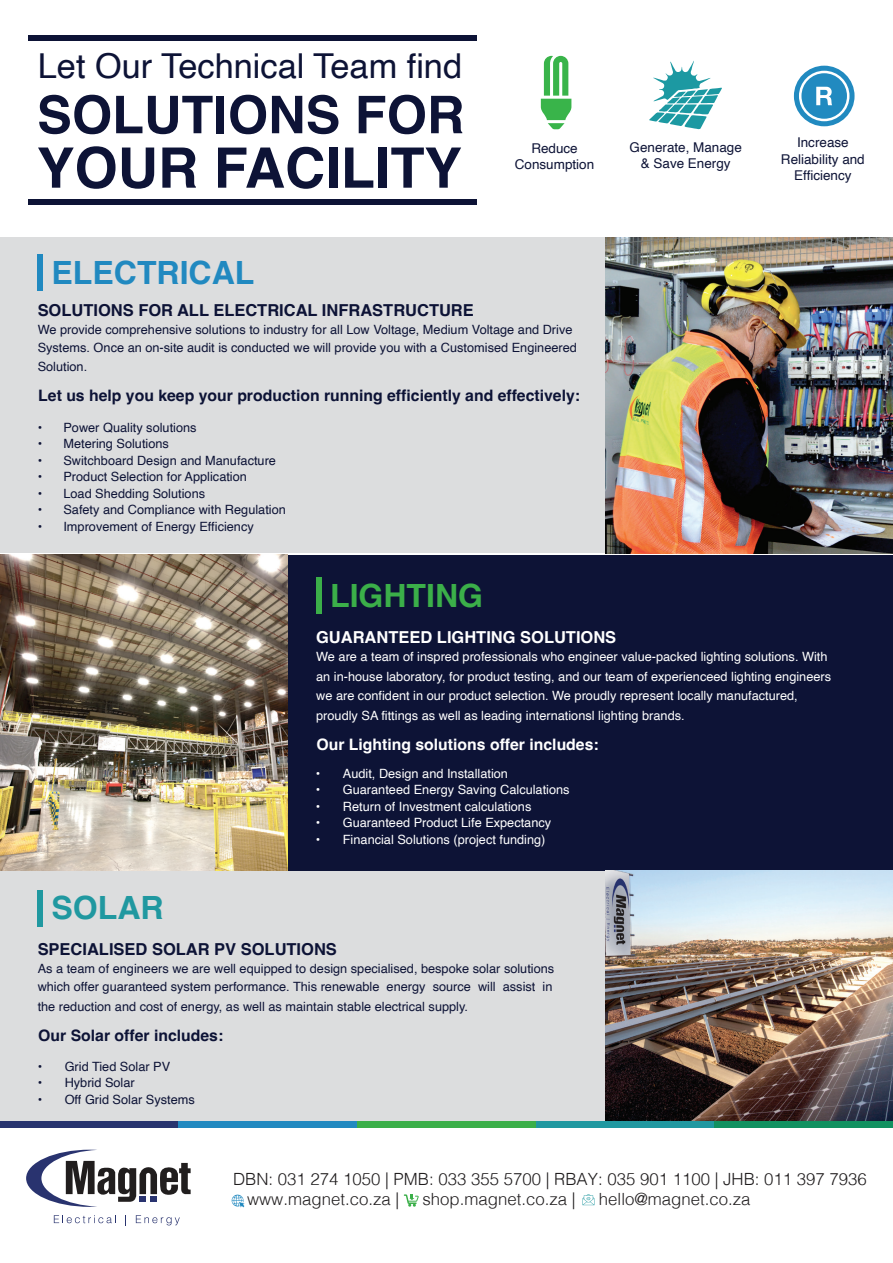
<style>
.page{position:relative;width:893px;height:1263px;background:#fff}
.page>*{position:absolute;margin:0;border:0;box-sizing:border-box;transform-origin:0 0}
.t1{font:700 55.8px "Helvetica";color:#0d1336}
.t2{font:700 51.9px "Helvetica";color:#0d1336}
.t3{font:34.35px "Helvetica";color:#0d1336}
.t4{font:700 32.1px "Helvetica";color:#2189c0}
.t5{font:700 32.1px "Helvetica";color:#3baf49}
.t6{font:700 32.1px "Helvetica";color:#2098a0}
.t7{font:300 16.8px/20.1px "Helvetica";color:#201d1e}
.t8{font:700 16.5px "Helvetica";color:#0d1336}
.t9{font:700 16.5px "Helvetica";color:#fff}
.t10{font:700 15.75px "Helvetica";color:#0d1336}
.t11{font:700 15.75px "Helvetica";color:#fff}
.t12{font:13.5px/16.2px "Helvetica";color:#0d1336;text-align:center}
.t13{font:12.75px/18px "Helvetica";color:#0d1336}
.t14{font:12.75px/19.5px "Helvetica";color:#fff}
</style>
<div class="page">
<div style="left:0;top:1121px;width:179px;height:7px;background:#28346f"></div>
<div style="left:179px;top:1121px;width:178px;height:7px;background:#2189c0"></div>
<div style="left:357px;top:1121px;width:179px;height:7px;background:#3baf49"></div>
<div style="left:536px;top:1121px;width:178px;height:7px;background:#2098a0"></div>
<div style="left:714px;top:1121px;width:179px;height:7px;background:#119160"></div>
<div style="left:0;top:237px;width:893px;height:316px;background:#dcddde"></div>
<img style="left:605px;top:237px;width:288px;height:316px">
<div style="left:38px;top:254px;width:5px;height:36px;background:#2189c0"></div>
<div style="left:0;top:871px;width:893px;height:249px;background:#dcddde"></div>
<div style="left:38px;top:890px;width:5px;height:37px;background:#2098a0"></div>
<div style="left:0;top:555px;width:893px;height:315px;background:#0d1336"></div>
<img style="left:0;top:555px;width:288px;height:315px">
<div style="left:316px;top:577px;width:6px;height:37px;background:#3baf49"></div>
<img style="left:605px;top:871px;width:288px;height:249px">
<svg style="left:541px;top:56px;width:30px;height:73px"></svg>
<svg style="left:794px;top:66px;width:60px;height:60px"></svg>
<div style="left:28px;top:35px;width:449px;height:6px;background:#0d1336"></div>
<div style="left:28px;top:200px;width:449px;height:5px;background:#0d1336"></div>
<svg style="left:649px;top:61px;width:73px;height:68px"></svg>
<svg style="left:26px;top:1150px;width:165px;height:57px"></svg>
<svg style="left:54px;top:1215px;width:62px;height:8px"></svg>
<svg style="left:136px;top:1215px;width:44px;height:10px"></svg>
<svg style="left:232px;top:1195px;width:13px;height:12px"></svg>
<svg style="left:582px;top:1194px;width:12px;height:11px"></svg>
<svg style="left:404px;top:1194px;width:15px;height:13px"></svg>
<h3 class="t3" style="left:38px;top:40px;width:426px">Let Our Technical Team find</h3>
<h2 class="t2" style="left:37px;top:83px;width:429px">SOLUTIONS FOR</h2>
<h1 class="t1" style="left:37px;top:134px;width:426px">YOUR FACILITY</h1>
<p class="t12" style="left:630px;top:139px;width:114px">Generate, Manage &amp; Save Energy</p>
<p class="t12" style="left:515px;top:140px;width:81px">Reduce<br>Consumption</p>
<p class="t12" style="left:781px;top:135px;width:85px">Increase<br>Reliability and<br>Efficiency</p>
<h3 class="t4" style="left:52px;top:253px;width:204px">ELECTRICAL</h3>
<p class="t8" style="left:38px;top:300px;width:438px">SOLUTIONS FOR ALL ELECTRICAL INFRASTRUCTURE</p>
<p class="t13" style="left:38px;top:321px;width:541px">We provide comprehensive solutions to industry for all Low Voltage, Medium Voltage and Drive<br>Systems. Once an on-site audit is conducted we will provide you with a Customised Engineered</p>
<p class="t13" style="left:38px;top:358px;width:51px">Solution.</p>
<p class="t10" style="left:38px;top:386px;width:543px">Let us help you keep your production running efficiently and effectively:</p>
<p class="t13" style="left:38px;top:418px;width:160px">• Power Quality solutions</p>
<p class="t13" style="left:38px;top:435px;width:133px">• Metering Solutions</p>
<p class="t13" style="left:38px;top:451px;width:240px">• Switchboard Design and Manufacture</p>
<p class="t13" style="left:38px;top:468px;width:211px">• Product Selection for Application</p>
<p class="t13" style="left:38px;top:484px;width:169px">• Load Shedding Solutions</p>
<p class="t13" style="left:38px;top:501px;width:250px">• Safety and Compliance with Regulation</p>
<p class="t13" style="left:38px;top:517px;width:218px">• Improvement of Energy Efficiency</p>
<h3 class="t6" style="left:52px;top:888px;width:114px">SOLAR</h3>
<h3 class="t5" style="left:330px;top:576px;width:155px">LIGHTING</h3>
<p class="t9" style="left:316px;top:627px;width:302px">GUARANTEED LIGHTING SOLUTIONS</p>
<p class="t14" style="left:316px;top:647px;width:516px">We are a team of inspred professionals who engineer value-packed lighting solutions. With an in-house laboratory, for product testing, and our team of experienceed lighting engineers we are confident in our product selection. We proudly represent locally manufactured, proudly SA fittings as well as leading internationsl lighting brands.</p>
<p class="t11" style="left:316px;top:735px;width:284px">Our Lighting solutions offer includes:</p>
<p class="t14" style="left:316px;top:764px;width:194px">• Audit, Design and Installation</p>
<p class="t14" style="left:316px;top:780px;width:255px">• Guaranteed Energy Saving Calculations</p>
<p class="t14" style="left:316px;top:797px;width:217px">• Return of Investment calculations</p>
<p class="t14" style="left:316px;top:813px;width:237px">• Guaranteed Product Life Expectancy</p>
<p class="t14" style="left:316px;top:830px;width:231px">• Financial Solutions (project funding)</p>
<p class="t8" style="left:38px;top:939px;width:301px">SPECIALISED SOLAR PV SOLUTIONS</p>
<p class="t13" style="left:38px;top:960px;width:518px">As a team of engineers we are well equipped to design specialised, bespoke solar solutions which offer guaranteed system performance. This renewable energy source will assist in</p>
<p class="t13" style="left:38px;top:997px;width:432px">the reduction and cost of energy, as well as maintain stable electrical supply.</p>
<p class="t10" style="left:38px;top:1025px;width:186px">Our Solar offer includes:</p>
<p class="t13" style="left:38px;top:1058px;width:134px">• Grid Tied Solar PV</p>
<p class="t13" style="left:38px;top:1074px;width:99px">• Hybrid Solar</p>
<p class="t13" style="left:38px;top:1091px;width:159px">• Off Grid Solar Systems</p>
<h3 class="t7" style="left:247px;top:1168px;width:621px;text-indent:-14px">DBN: 031 274 1050 | PMB: 033 355 5700 | RBAY: 035 901 1100 | JHB: 011 397 7936 www.magnet.co.za |</h3>
<h3 class="t7" style="left:422px;top:1188px;width:155px">shop.magnet.co.za |</h3>
<h3 class="t7" style="left:599px;top:1188px;width:153px">hello@magnet.co.za</h3>
</div>
